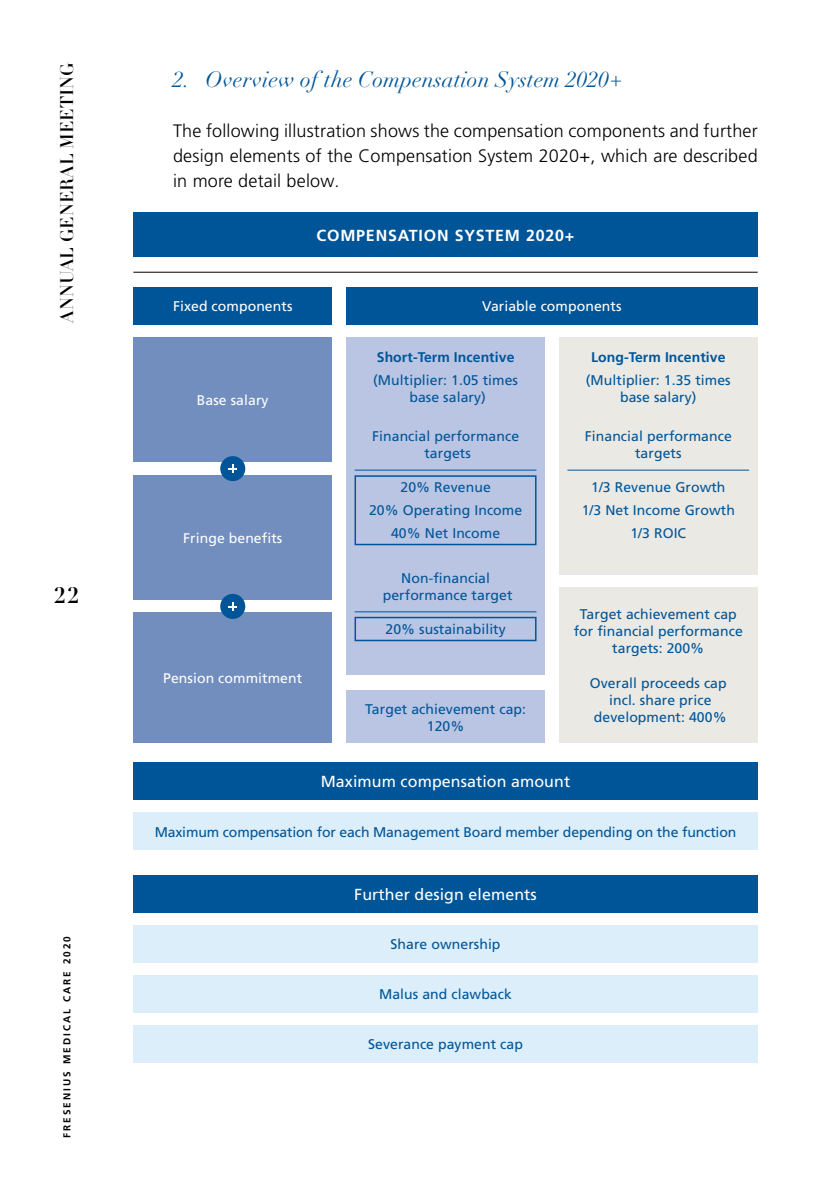
<style>
.page{position:relative;width:840px;height:1191px;background:#fff}
.page>*{position:absolute;margin:0;border:0;box-sizing:border-box;transform-origin:0 0}
.t1{font:italic 22px "Didot LT Pro";letter-spacing:.01em;color:#005598}
.t2{font:700 22px "Didot LT Pro";color:#000}
.t3{font:300 18px/25px "Frutiger LT Pro";letter-spacing:.01em;color:#000;text-align:justify}
.t4{font:18px "Didot LT Pro Headline";color:#000}
.t5{font:16px "Frutiger LT Pro";letter-spacing:.005em;color:#fff}
.t6{font:700 16px "Frutiger LT Pro";letter-spacing:.05em;color:#fff}
.t7{font:14px/17px "Frutiger LT Pro";letter-spacing:.005em;color:#005598;text-align:center}
.t8{font:14px "Frutiger LT Pro";letter-spacing:.005em;color:#fff}
.t9{font:700 14px "Frutiger LT Pro";letter-spacing:.005em;color:#005598}
.t10{font:700 10px "Frutiger LT Pro";letter-spacing:.2em;color:#000}
</style>
<div class="page">
<div style="left:133px;top:287px;width:199px;height:38px;background:#005598"></div>
<div style="left:133px;top:337px;width:199px;height:125px;background:#718ebf"></div>
<div style="left:346px;top:337px;width:198px;height:338px;background:#bac5e4"></div>
<hr style="left:354px;top:469px;width:182px;height:1px;background:#005598">
<hr style="left:354px;top:611px;width:182px;height:1px;background:#005598">
<div style="left:558px;top:337px;width:199px;height:238px;background:#ebe9e4"></div>
<hr style="left:567px;top:469px;width:181px;height:1px;background:#005598">
<div style="left:346px;top:691px;width:198px;height:52px;background:#bac5e4"></div>
<div style="left:558px;top:587px;width:199px;height:156px;background:#ebe9e4"></div>
<div style="left:133px;top:475px;width:199px;height:125px;background:#718ebf"></div>
<div style="left:133px;top:613px;width:199px;height:130px;background:#718ebf"></div>
<div style="left:133px;top:812px;width:624px;height:38px;background:#dbeefa"></div>
<div style="left:133px;top:925px;width:624px;height:37px;background:#dbeefa"></div>
<div style="left:133px;top:975px;width:624px;height:37px;background:#dbeefa"></div>
<div style="left:133px;top:1025px;width:624px;height:37px;background:#dbeefa"></div>
<div style="left:133px;top:212px;width:624px;height:45px;background:#005598"></div>
<hr style="left:133px;top:272px;width:624px;height:1px;background:#000">
<div style="left:346px;top:287px;width:411px;height:38px;background:#005598"></div>
<div style="left:133px;top:762px;width:624px;height:38px;background:#005598"></div>
<div style="left:133px;top:875px;width:624px;height:37px;background:#005598"></div>
<div style="left:220px;top:456px;width:25px;height:25px;background:#005598;border-radius:50%"></div>
<svg style="left:228px;top:464px;width:9px;height:9px"></svg>
<div style="left:220px;top:594px;width:25px;height:25px;background:#005598;border-radius:50%"></div>
<svg style="left:228px;top:602px;width:9px;height:9px"></svg>
<div style="left:354px;top:617px;width:182px;height:24px;border:2px solid #005598"></div>
<div style="left:354px;top:475px;width:182px;height:70px;border:2px solid #005598"></div>
<p class="t4" style="left:56px;top:323px;width:262px;rotate:-90deg">ANNUAL GENERAL MEETING</p>
<h1 class="t2" style="left:54px;top:582px;width:27px">22</h1>
<p class="t10" style="left:61px;top:1137px;width:203px;rotate:-90deg">FRESENIUS MEDICAL CARE 2020</p>
<h1 class="t1" style="left:173px;top:66px;width:451px">2. Overview of the Compensation System 2020+</h1>
<p class="t3" style="left:173px;top:119px;width:585px">The following illustration shows the compensation components and further design elements of the Compensation System 2020+, which are described in more detail below.</p>
<p class="t6" style="left:316px;top:226px;width:259px">COMPENSATION SYSTEM 2020+</p>
<p class="t8" style="left:173px;top:298px;width:121px">Fixed components</p>
<p class="t8" style="left:197px;top:392px;width:73px">Base salary</p>
<p class="t8" style="left:183px;top:530px;width:101px">Fringe benefits</p>
<p class="t8" style="left:163px;top:670px;width:140px">Pension commitment</p>
<p class="t8" style="left:482px;top:298px;width:141px">Variable components</p>
<p class="t9" style="left:376px;top:349px;width:139px">Short-Term Incentive</p>
<p class="t7" style="left:373px;top:371px;width:146px">(Multiplier: 1.05 times base salary)</p>
<p class="t7" style="left:372px;top:428px;width:148px">Financial performance targets</p>
<p class="t7" style="left:369px;top:476px;width:155px;line-height:22.6px">20% Revenue<br>20% Operating Income<br>40% Net Income</p>
<p class="t7" style="left:382px;top:569px;width:131px">Non-financial performance target</p>
<p class="t7" style="left:385px;top:620px;width:122px">20% sustainability</p>
<p class="t7" style="left:365px;top:700px;width:162px">Target achievement cap:<br>120%</p>
<p class="t9" style="left:590px;top:349px;width:136px">Long-Term Incentive</p>
<p class="t7" style="left:585px;top:371px;width:146px">(Multiplier: 1.35 times base salary)</p>
<p class="t7" style="left:584px;top:428px;width:148px">Financial performance targets</p>
<p class="t7" style="left:581px;top:476px;width:155px;line-height:22.6px">1/3 Revenue Growth<br>1/3 Net Income Growth<br>1/3 ROIC</p>
<p class="t7" style="left:573px;top:606px;width:170px">Target achievement cap for financial performance targets: 200%</p>
<p class="t7" style="left:589px;top:674px;width:138px">Overall proceeds cap incl. share price development: 400%</p>
<p class="t5" style="left:320px;top:772px;width:251px">Maximum compensation amount</p>
<p class="t7" style="left:155px;top:823px;width:583px">Maximum compensation for each Management Board member depending on the function</p>
<p class="t5" style="left:354px;top:885px;width:184px">Further design elements</p>
<p class="t7" style="left:390px;top:936px;width:111px">Share ownership</p>
<p class="t7" style="left:379px;top:986px;width:134px">Malus and clawback</p>
<p class="t7" style="left:368px;top:1036px;width:156px">Severance payment cap</p>
</div>
